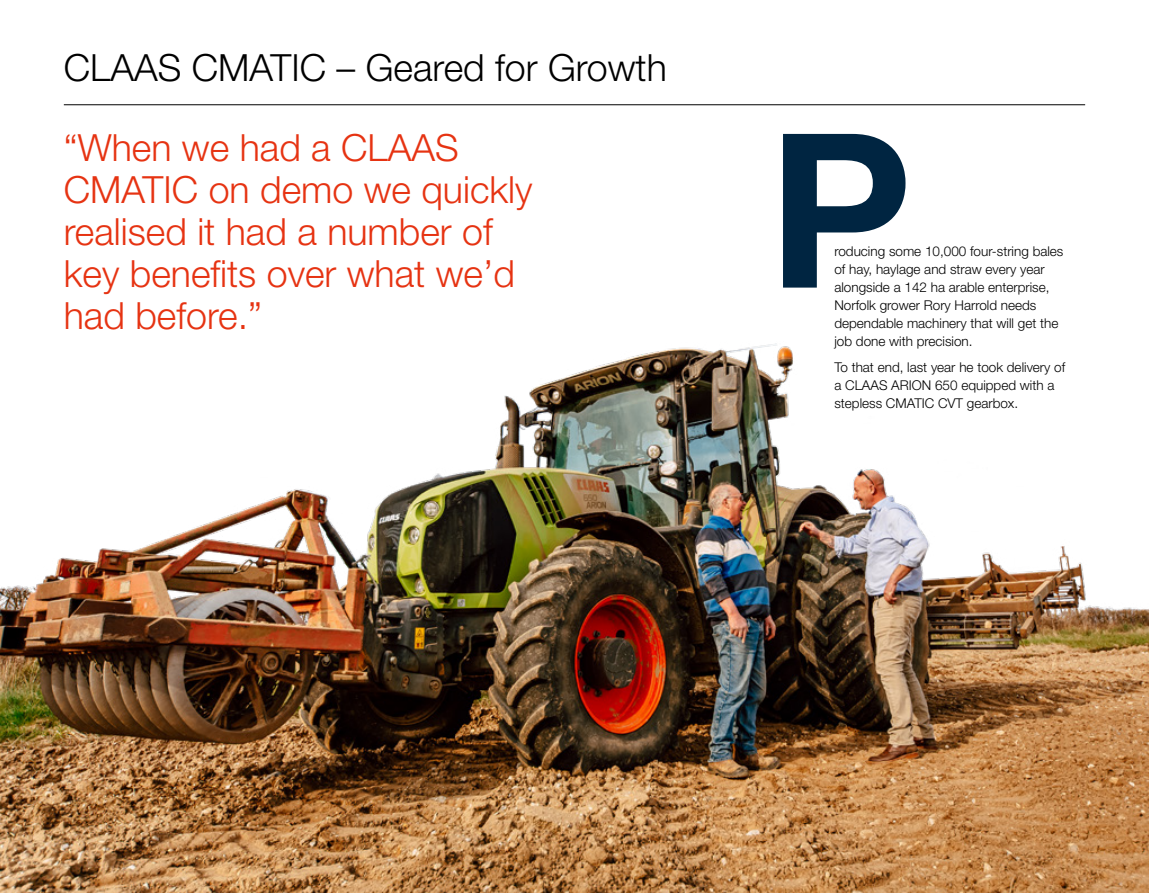
<style>
.page{position:relative;width:1149px;height:893px;background:#fff}
.page>*{position:absolute;margin:0;border:0;box-sizing:border-box;transform-origin:0 0}
.body_1mm_para{font:700 215.25px "Helvetica Neue LT Std";color:#002541}
.t1{font:300 37.5px/42px "Helvetica Neue LT Std";color:#e63312}
.t2{font:300 37.5px "Helvetica Neue LT Std";color:#000}
.body_1mm_para-2{font:300 13.5px/18px "Helvetica Neue LT Std";color:#000}
</style>
<div class="page">
<img style="left:0;top:343px;width:1148px;height:550px">
<hr style="left:64px;top:104px;width:1020px;height:1px;background:#000">
<p class="t2" style="left:64px;top:45px;width:604px">CLAAS CMATIC – Geared for Growth</p>
<p class="t1" style="left:64px;top:126px;width:470px">“When we had a CLAAS<br>CMATIC on demo we quickly realised it had a number of key benefits over what we’d had before.”</p>
<p class="body_1mm_para" style="left:768px;top:78px;width:145px">P</p>
<p class="body_1mm_para-2" style="left:834px;top:242px;width:230px">roducing some 10,000 four-string bales of hay, haylage and straw every year alongside a 142 ha arable enterprise, Norfolk grower Rory Harrold needs dependable machinery that will get the job done with precision.</p>
<p class="body_1mm_para-2" style="left:834px;top:358px;width:232px">To that end, last year he took delivery of a CLAAS ARION 650 equipped with a stepless CMATIC CVT gearbox.</p>
</div>
